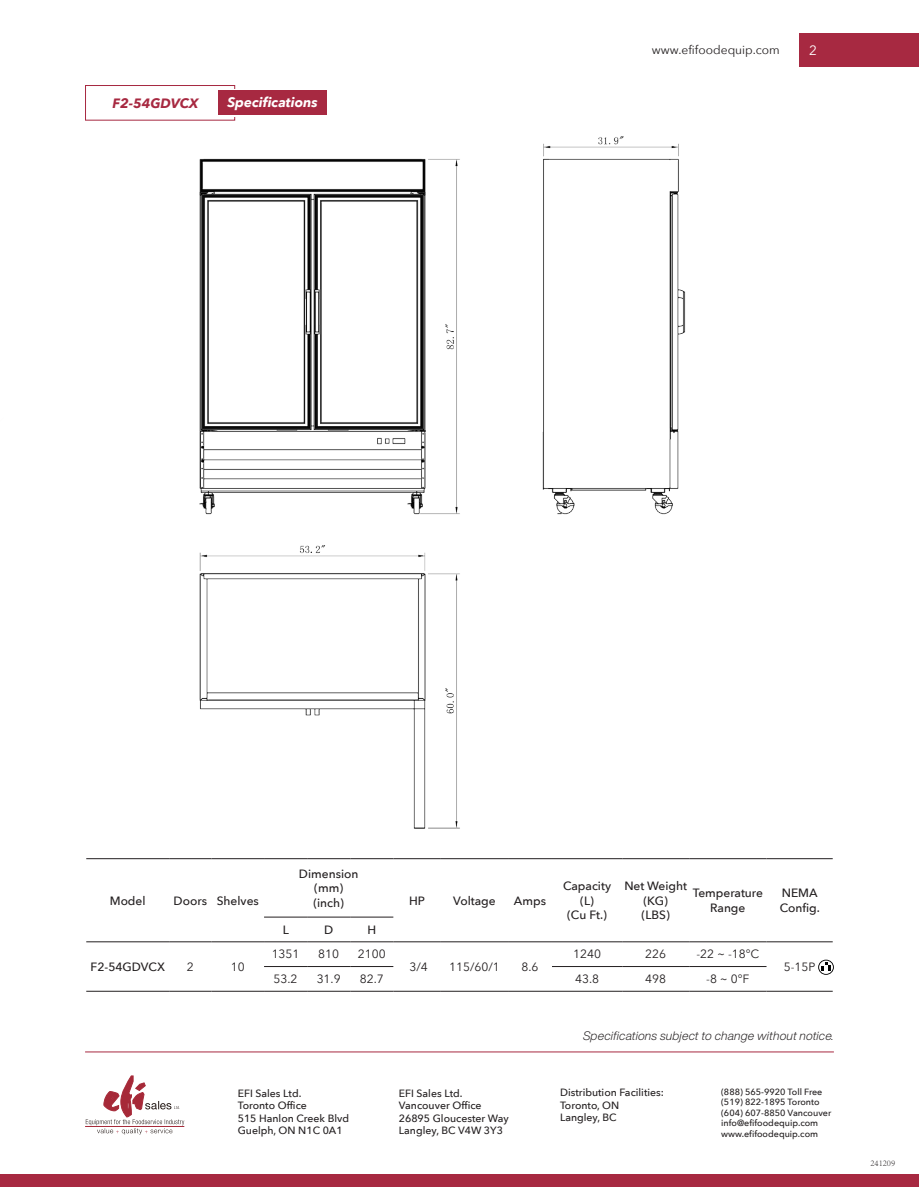
<style>
.page{position:relative;width:919px;height:1187px;background:#fff}
.page>*{position:absolute;margin:0;border:0;box-sizing:border-box;transform-origin:0 0}
.t1{font:italic 700 13.5px "Avenir Next";color:#fff}
.t2{font:italic 700 13.5px "Avenir Next";color:#a72941}
.t3{font:13.5px "Avenir Next";color:#fff}
.t4{font:500 12px/14.4px "Avenir Next";color:#231f20;text-align:center}
.t5{font:12px "Avenir Next";color:#231f20}
.t6{font:italic 300 12px "Helvetica Now Display";letter-spacing:.02em;color:#231f20}
.t7{font:500 10.5px/12.6px "Avenir Next";color:#231f20}
.t8{font:500 9px/10.5px "Avenir Next";color:#231f20}
.t9{font:300 9px "Adobe Song Std";color:#231f20}
</style>
<div class="page">
<div style="left:0;top:1174px;width:918px;height:12px;background:#a72941"></div>
<hr style="left:85px;top:1051px;width:748px;height:1px;background:#a72941">
<div style="left:799px;top:33px;width:119px;height:34px;background:#a72941"></div>
<div style="left:85px;top:85px;width:150px;height:36px;border:1px solid #a72941"></div>
<div style="left:87px;top:89px;width:162px;height:27px;background:#fff"></div>
<div style="left:218px;top:91px;width:109px;height:24px;background:#a72941"></div>
<hr style="left:86px;top:858px;width:83px;height:1px;background:#231f20">
<hr style="left:169px;top:858px;width:42px;height:1px;background:#231f20">
<hr style="left:211px;top:858px;width:53px;height:1px;background:#231f20">
<hr style="left:264px;top:858px;width:43px;height:1px;background:#231f20">
<hr style="left:307px;top:858px;width:43px;height:1px;background:#231f20">
<hr style="left:350px;top:858px;width:43px;height:1px;background:#231f20">
<hr style="left:393px;top:858px;width:48px;height:1px;background:#231f20">
<hr style="left:441px;top:858px;width:67px;height:1px;background:#231f20">
<hr style="left:508px;top:858px;width:44px;height:1px;background:#231f20">
<hr style="left:552px;top:858px;width:70px;height:1px;background:#231f20">
<hr style="left:622px;top:858px;width:67px;height:1px;background:#231f20">
<hr style="left:689px;top:858px;width:77px;height:1px;background:#231f20">
<hr style="left:766px;top:858px;width:66px;height:1px;background:#231f20">
<hr style="left:264px;top:916px;width:43px;height:1px;background:#231f20">
<hr style="left:307px;top:916px;width:43px;height:1px;background:#231f20">
<hr style="left:350px;top:916px;width:43px;height:1px;background:#231f20">
<hr style="left:86px;top:941px;width:83px;height:1px;background:#231f20">
<hr style="left:169px;top:941px;width:42px;height:1px;background:#231f20">
<hr style="left:211px;top:941px;width:53px;height:1px;background:#231f20">
<hr style="left:264px;top:941px;width:43px;height:1px;background:#231f20">
<hr style="left:307px;top:941px;width:43px;height:1px;background:#231f20">
<hr style="left:350px;top:941px;width:43px;height:1px;background:#231f20">
<hr style="left:393px;top:941px;width:48px;height:1px;background:#231f20">
<hr style="left:441px;top:941px;width:67px;height:1px;background:#231f20">
<hr style="left:508px;top:941px;width:44px;height:1px;background:#231f20">
<hr style="left:552px;top:941px;width:70px;height:1px;background:#231f20">
<hr style="left:622px;top:941px;width:67px;height:1px;background:#231f20">
<hr style="left:689px;top:941px;width:77px;height:1px;background:#231f20">
<hr style="left:766px;top:941px;width:66px;height:1px;background:#231f20">
<hr style="left:264px;top:966px;width:43px;height:1px;background:#231f20">
<hr style="left:307px;top:966px;width:43px;height:1px;background:#231f20">
<hr style="left:350px;top:966px;width:43px;height:1px;background:#231f20">
<hr style="left:552px;top:966px;width:70px;height:1px;background:#231f20">
<hr style="left:622px;top:966px;width:67px;height:1px;background:#231f20">
<hr style="left:689px;top:966px;width:77px;height:1px;background:#231f20">
<hr style="left:86px;top:990px;width:83px;height:1px;background:#231f20">
<hr style="left:169px;top:990px;width:42px;height:1px;background:#231f20">
<hr style="left:211px;top:990px;width:53px;height:1px;background:#231f20">
<hr style="left:264px;top:990px;width:43px;height:1px;background:#231f20">
<hr style="left:307px;top:990px;width:43px;height:1px;background:#231f20">
<hr style="left:350px;top:990px;width:43px;height:1px;background:#231f20">
<hr style="left:393px;top:990px;width:48px;height:1px;background:#231f20">
<hr style="left:441px;top:990px;width:67px;height:1px;background:#231f20">
<hr style="left:508px;top:990px;width:44px;height:1px;background:#231f20">
<hr style="left:552px;top:990px;width:70px;height:1px;background:#231f20">
<hr style="left:622px;top:990px;width:67px;height:1px;background:#231f20">
<hr style="left:689px;top:990px;width:77px;height:1px;background:#231f20">
<hr style="left:766px;top:990px;width:66px;height:1px;background:#231f20">
<svg style="left:818px;top:959px;width:15px;height:15px"></svg>
<hr style="left:85px;top:1126px;width:99px;height:1px;background:#a62938">
<svg style="left:86px;top:1075px;width:98px;height:59px"></svg>
<img style="left:155px;top:120px;width:531px;height:709px">
<p class="t2" style="left:112px;top:91px;width:87px">F2-54GDVCX</p>
<p class="t1" style="left:227px;top:91px;width:92px">Specifications</p>
<p class="t5" style="left:652px;top:40px;width:129px">www.efifoodequip.com</p>
<p class="t3" style="left:809px;top:38px;width:9px">2</p>
<p class="t4" style="left:110px;top:892px;width:37px">Model</p>
<p class="t4" style="left:174px;top:892px;width:87px">Doors Shelves</p>
<p class="t4" style="left:90px;top:958px;width:76px">F2-54GDVCX</p>
<p class="t5" style="left:187px;top:956px;width:8px">2</p>
<p class="t5" style="left:231px;top:956px;width:15px">10</p>
<p class="t4" style="left:299px;top:865px;width:61px">Dimension (mm) (inch)</p>
<p class="t4" style="left:283px;top:921px;width:8px">L</p>
<p class="t4" style="left:324px;top:921px;width:11px">D</p>
<p class="t4" style="left:367px;top:921px;width:10px">H</p>
<p class="t5" style="left:272px;top:944px;width:29px">1351</p>
<p class="t5" style="left:318px;top:944px;width:22px">810</p>
<p class="t5" style="left:358px;top:944px;width:29px">2100</p>
<p class="t4" style="left:409px;top:892px;width:17px">HP</p>
<p class="t4" style="left:453px;top:892px;width:44px">Voltage</p>
<p class="t4" style="left:514px;top:892px;width:34px">Amps</p>
<p class="t5" style="left:409px;top:956px;width:20px">3/4</p>
<p class="t5" style="left:449px;top:956px;width:52px">115/60/1</p>
<p class="t5" style="left:521px;top:956px;width:19px">8.6</p>
<p class="t4" style="left:563px;top:878px;width:49px">Capacity (L)<br>(Cu Ft.)</p>
<p class="t4" style="left:624px;top:878px;width:64px">Net Weight (KG)<br>(LBS)</p>
<p class="t4" style="left:692px;top:885px;width:72px">Temperature<br>Range</p>
<p class="t4" style="left:779px;top:885px;width:42px;text-align:left">NEMA<br>Config.</p>
<p class="t5" style="left:573px;top:944px;width:29px">1240</p>
<p class="t5" style="left:645px;top:944px;width:22px">226</p>
<p class="t5" style="left:696px;top:944px;width:64px">-22 ~ -18℃</p>
<p class="t5" style="left:783px;top:956px;width:33px">5-15P</p>
<p class="t5" style="left:273px;top:968px;width:25px">53.2</p>
<p class="t5" style="left:316px;top:968px;width:25px">31.9</p>
<p class="t5" style="left:360px;top:968px;width:25px">82.7</p>
<p class="t5" style="left:575px;top:968px;width:25px">43.8</p>
<p class="t5" style="left:645px;top:968px;width:22px">498</p>
<p class="t5" style="left:706px;top:968px;width:45px">-8 ~ 0℉</p>
<p class="t6" style="left:583px;top:1027px;width:252px">Specifications subject to change without notice.</p>
<p class="t7" style="left:238px;top:1086px;width:113px">EFI Sales Ltd.<br>Toronto Office<br>515 Hanlon Creek Blvd<br>Guelph, ON N1C 0A1</p>
<p class="t7" style="left:399px;top:1086px;width:111px">EFI Sales Ltd.<br>Vancouver Office<br>26895 Gloucester Way<br>Langley, BC V4W 3Y3</p>
<p class="t7" style="left:560px;top:1085px;width:105px">Distribution Facilities:<br>Toronto, ON<br>Langley, BC</p>
<p class="t8" style="left:721px;top:1086px;width:112px">(888) 565-9920 Toll Free (519) 822-1895 Toronto (604) 607-8850 Vancouver info@efifoodequip.com www.efifoodequip.com</p>
<p class="t9" style="left:870px;top:1157px;width:26px">241209</p>
</div>
